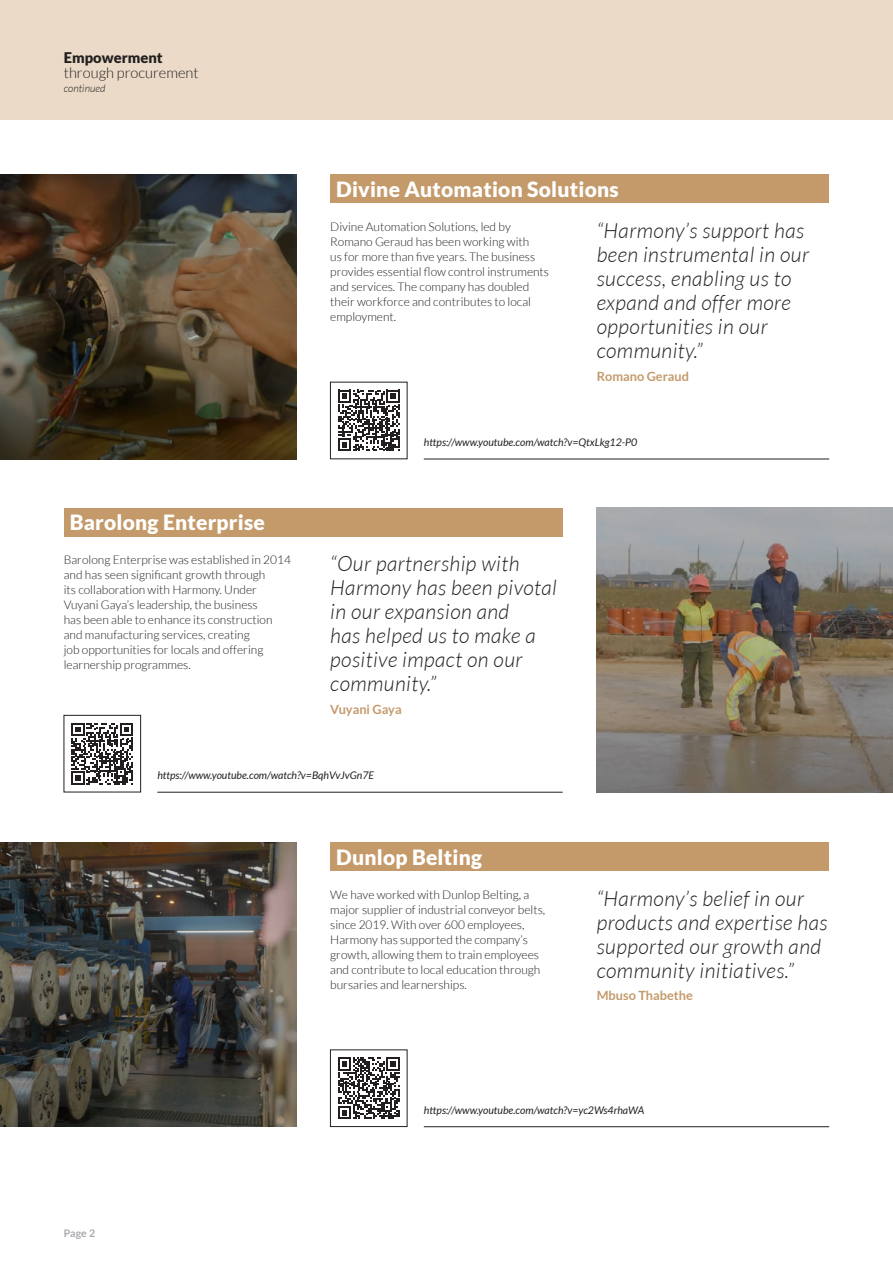
<style>
.page{position:relative;width:893px;height:1263px;background:#fff}
.page>*{position:absolute;margin:0;border:0;box-sizing:border-box;transform-origin:0 0}
.t1{font:italic 300 21px/24px "Lato";letter-spacing:.02em;color:#231f20}
.t2{font:900 21px "Lato";letter-spacing:.01em;color:#fff}
.t3{font:300 14.7px/14.7px "Lato";color:#231f20}
.t4{font:700 12.75px "Lato";color:#c49a6b}
.t5{font:300 12px/15px "Lato";color:#231f20}
.t6{font:italic 10.5px "Lato";color:#231f20}
.t7{font:italic 300 10.5px "Lato";color:#231f20}
._24-H1{font:700 10.5px "Lato";color:#a8a9ad}
.s1{font-weight:900}
</style>
<div class="page">
<div style="left:0;top:0;width:893px;height:119px;background:#eadac7"></div>
<img style="left:0;top:174px;width:296px;height:285px">
<img style="left:0;top:842px;width:296px;height:285px">
<img style="left:597px;top:507px;width:296px;height:285px">
<svg style="left:338px;top:390px;width:62px;height:61px"></svg>
<svg style="left:338px;top:1057px;width:62px;height:62px"></svg>
<div style="left:330px;top:1050px;width:77px;height:77px;border:1px solid #231f20"></div>
<svg style="left:71px;top:723px;width:62px;height:61px"></svg>
<div style="left:64px;top:715px;width:77px;height:77px;border:1px solid #231f20"></div>
<div style="left:330px;top:174px;width:499px;height:29px;background:#c49a6b"></div>
<div style="left:330px;top:842px;width:499px;height:29px;background:#c49a6b"></div>
<div style="left:64px;top:507px;width:499px;height:29px;background:#c49a6b"></div>
<hr style="left:424px;top:459px;width:405px;height:1px;background:#231f20">
<hr style="left:424px;top:1126px;width:405px;height:1px;background:#231f20">
<hr style="left:157px;top:792px;width:406px;height:1px;background:#231f20">
<p class="t3" style="left:64px;top:50px;width:137px"><span class="s1">Empowerment </span>through procurement</p>
<p class="t7" style="left:64px;top:83px;width:43px">continued</p>
<p class="t2" style="left:70px;top:510px;width:197px">Barolong Enterprise</p>
<p class="t2" style="left:336px;top:177px;width:284px">Divine Automation Solutions</p>
<p class="t5" style="left:330px;top:219px;width:220px">Divine Automation Solutions, led by Romano Geraud has been working with<br>us for more than five years. The business provides essential flow control instruments and services. The company has doubled their workforce and contributes to local employment.</p>
<p class="t1" style="left:597px;top:219px;width:214px">“Harmony’s support has been instrumental in our success, enabling us to expand and offer more opportunities in our community.”</p>
<p class="t4" style="left:597px;top:369px;width:94px">Romano Geraud</p>
<p class="t6" style="left:424px;top:436px;width:215px">https://www.youtube.com/watch?v=QtxLkg12-P0</p>
<p class="t5" style="left:64px;top:552px;width:229px">Barolong Enterprise was established in 2014 and has seen significant growth through<br>its collaboration with Harmony. Under Vuyani Gaya’s leadership, the business<br>has been able to enhance its construction and manufacturing services, creating<br>job opportunities for locals and offering learnership programmes.</p>
<p class="t1" style="left:330px;top:553px;width:228px">“Our partnership with<br>Harmony has been pivotal in our expansion and<br>has helped us to make a positive impact on our community.”</p>
<p class="t4" style="left:330px;top:702px;width:73px">Vuyani Gaya</p>
<p class="t6" style="left:157px;top:769px;width:218px">https://www.youtube.com/watch?v=BqhVvJvGn7E</p>
<p class="t2" style="left:336px;top:845px;width:147px">Dunlop Belting</p>
<p class="t5" style="left:330px;top:887px;width:216px">We have worked with Dunlop Belting, a major supplier of industrial conveyor belts, since 2019. With over 600 employees, Harmony has supported the company’s growth, allowing them to train employees and contribute to local education through bursaries and learnerships.</p>
<p class="t1" style="left:597px;top:887px;width:232px">“Harmony’s belief in our products and expertise has supported our growth and community initiatives.”</p>
<p class="t4" style="left:597px;top:988px;width:98px">Mbuso Thabethe</p>
<p class="_24-H1" style="left:64px;top:1227px;width:33px">Page 2</p>
<p class="t6" style="left:424px;top:1104px;width:222px">https://www.youtube.com/watch?v=yc2Ws4rhaWA</p>
</div>
